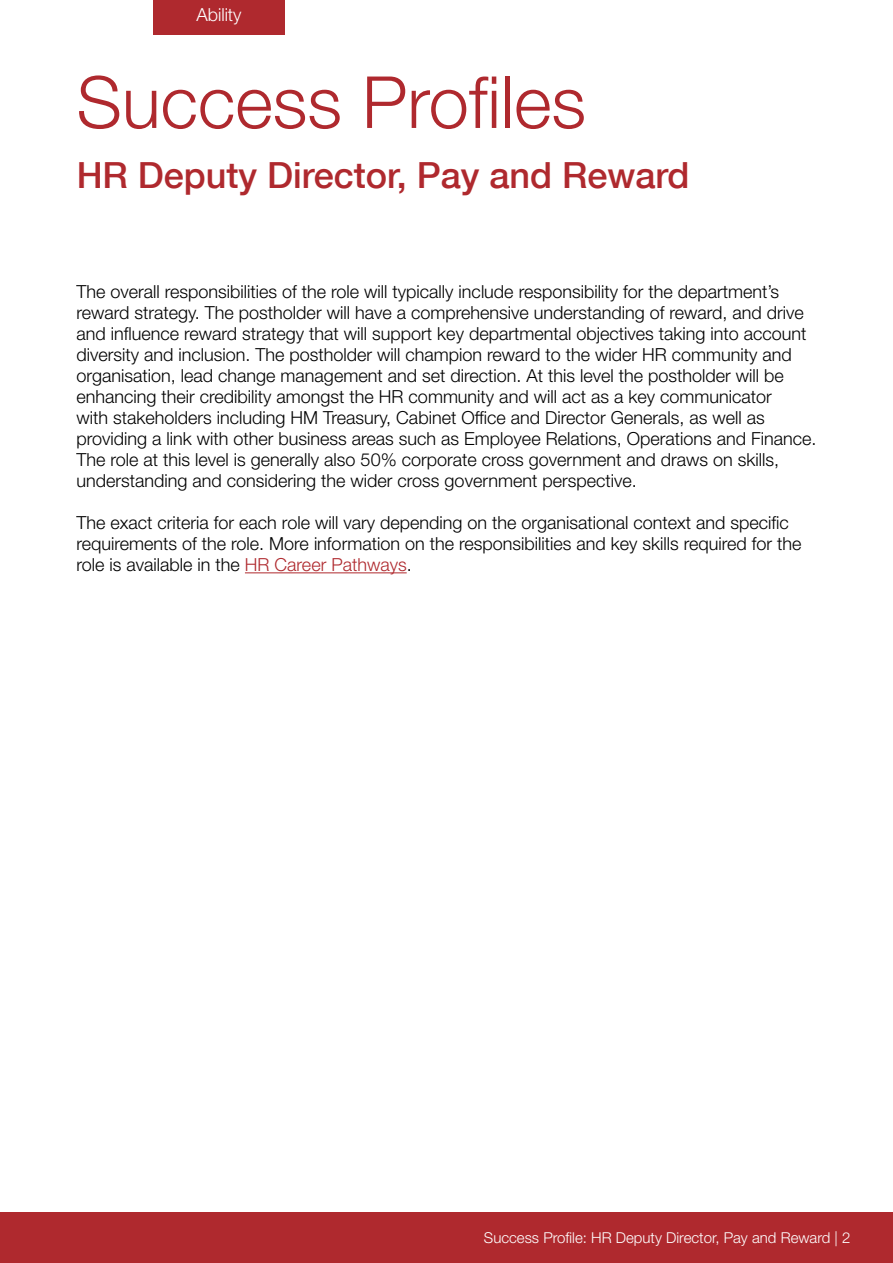
<style>
.page{position:relative;width:893px;height:1263px;background:#fff}
.page>*{position:absolute;margin:0;border:0;box-sizing:border-box;transform-origin:0 0}
.t1{font:300 72px "Helvetica Neue LT Std";color:#af292e}
.t2{font:500 36px "Helvetica Neue LT Com";color:#af292e}
.t3{font:300 18px/21px "Helvetica Neue LT Std";color:#000}
.t4{font:300 18px "Helvetica Neue LT Std";color:#fff}
.t5{font:300 15px "Helvetica Neue LT Std";color:#fff}
.s1{color:#af292e}
</style>
<div class="page">
<div style="left:0;top:1212px;width:893px;height:51px;background:#af292e"></div>
<div style="left:153px;top:0;width:132px;height:34px;background:#af292e"></div>
<hr style="left:245px;top:572px;width:162px;height:1px;background:#af292e">
<p class="t4" style="left:196px;top:4px;width:47px">Ability</p>
<h1 class="t1" style="left:77px;top:58px;width:511px">Success Profiles</h1>
<h2 class="t2" style="left:77px;top:154px;width:614px">HR Deputy Director, Pay and Reward</h2>
<p class="t3" style="left:77px;top:280px;width:741px">The overall responsibilities of the role will typically include responsibility for the department’s reward strategy. The postholder will have a comprehensive understanding of reward, and drive and influence reward strategy that will support key departmental objectives taking into account diversity and inclusion. The postholder will champion reward to the wider HR community and organisation, lead change management and set direction. At this level the postholder will be enhancing their credibility amongst the HR community and will act as a key communicator<br>with stakeholders including HM Treasury, Cabinet Office and Director Generals, as well as providing a link with other business areas such as Employee Relations, Operations and Finance.<br>The role at this level is generally also 50% corporate cross government and draws on skills, understanding and considering the wider cross government perspective.</p>
<p class="t3" style="left:77px;top:512px;width:726px">The exact criteria for each role will vary depending on the organisational context and specific requirements of the role. More information on the responsibilities and key skills required for the role is available in the <span class="s1">HR Career Pathways</span>.</p>
<p class="t5" style="left:484px;top:1228px;width:368px">Success Profile: HR Deputy Director, Pay and Reward | 2</p>
</div>
